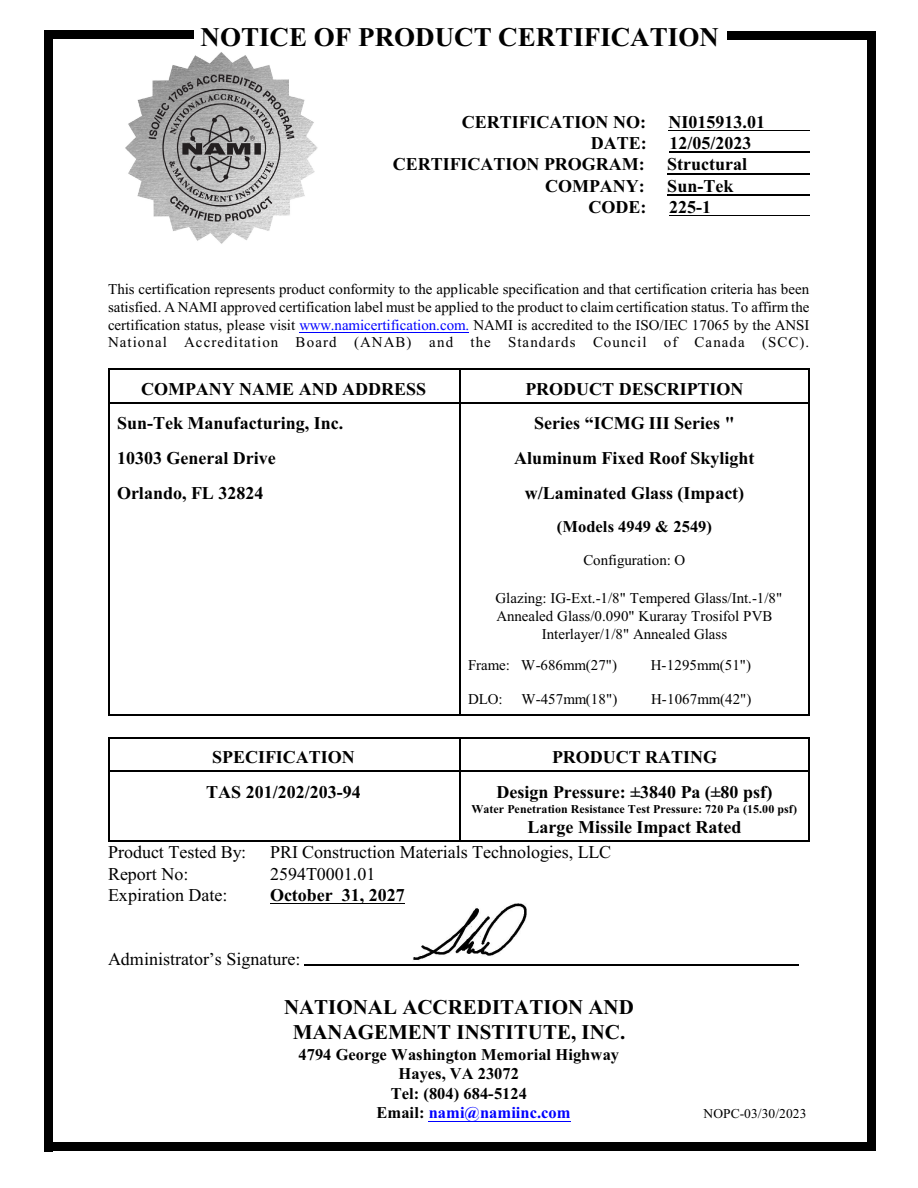
<style>
.page{position:relative;width:918px;height:1188px;background:#fff}
.page>*{position:absolute;margin:0;border:0;box-sizing:border-box;transform-origin:0 0}
.t1{font:700 27px "Times New Roman";color:#000}
.t2{font:700 21px/24.9px "Times New Roman";color:#000;text-align:center}
.t3{font:700 18px "Times New Roman";color:#000}
.t4{font:18px "Times New Roman";color:#000}
.t5{font:700 16.5px "Times New Roman";color:#000}
.t6{font:700 16.5px "Times New Roman";color:#00f}
.t7{font:15px/17.7px "Times New Roman";color:#000;text-align:justify}
.t8{font:13.5px "Times New Roman";letter-spacing:.005em;color:#000}
.t9{font:700 12px "Times New Roman";color:#000}
.s1{color:#00f}
.s2{color:#000}
</style>
<div class="page">
<hr style="left:108px;top:369px;width:351px;height:1px;background:#000">
<hr style="left:108px;top:370px;width:1px;height:33px;background:#000">
<hr style="left:108px;top:402px;width:351px;height:1px;background:#000">
<hr style="left:809px;top:369px;width:1px;height:34px;background:#000">
<hr style="left:459px;top:369px;width:351px;height:1px;background:#000">
<hr style="left:459px;top:370px;width:1px;height:33px;background:#000">
<hr style="left:459px;top:402px;width:349px;height:1px;background:#000">
<hr style="left:108px;top:403px;width:1px;height:35px;background:#000">
<hr style="left:809px;top:403px;width:1px;height:35px;background:#000">
<hr style="left:459px;top:403px;width:1px;height:35px;background:#000">
<hr style="left:108px;top:438px;width:1px;height:34px;background:#000">
<hr style="left:809px;top:438px;width:1px;height:34px;background:#000">
<hr style="left:459px;top:438px;width:1px;height:34px;background:#000">
<hr style="left:108px;top:472px;width:1px;height:35px;background:#000">
<hr style="left:809px;top:472px;width:1px;height:35px;background:#000">
<hr style="left:459px;top:472px;width:1px;height:35px;background:#000">
<hr style="left:108px;top:507px;width:1px;height:35px;background:#000">
<hr style="left:809px;top:507px;width:1px;height:35px;background:#000">
<hr style="left:459px;top:507px;width:1px;height:35px;background:#000">
<hr style="left:108px;top:542px;width:1px;height:34px;background:#000">
<hr style="left:809px;top:542px;width:1px;height:34px;background:#000">
<hr style="left:459px;top:542px;width:1px;height:34px;background:#000">
<hr style="left:108px;top:577px;width:1px;height:70px;background:#000">
<hr style="left:809px;top:577px;width:1px;height:70px;background:#000">
<hr style="left:459px;top:577px;width:1px;height:70px;background:#000">
<hr style="left:108px;top:647px;width:1px;height:34px;background:#000">
<hr style="left:809px;top:647px;width:1px;height:34px;background:#000">
<hr style="left:459px;top:647px;width:1px;height:34px;background:#000">
<hr style="left:108px;top:714px;width:351px;height:2px;background:#000">
<hr style="left:108px;top:681px;width:1px;height:33px;background:#000">
<hr style="left:809px;top:681px;width:1px;height:35px;background:#000">
<hr style="left:459px;top:714px;width:351px;height:2px;background:#000">
<hr style="left:459px;top:681px;width:1px;height:33px;background:#000">
<hr style="left:108px;top:737px;width:351px;height:1px;background:#000">
<hr style="left:108px;top:739px;width:1px;height:32px;background:#000">
<hr style="left:108px;top:770px;width:351px;height:1px;background:#000">
<hr style="left:809px;top:737px;width:1px;height:34px;background:#000">
<hr style="left:459px;top:737px;width:351px;height:1px;background:#000">
<hr style="left:459px;top:739px;width:1px;height:32px;background:#000">
<hr style="left:459px;top:770px;width:349px;height:1px;background:#000">
<hr style="left:108px;top:840px;width:351px;height:2px;background:#000">
<hr style="left:108px;top:772px;width:1px;height:68px;background:#000">
<hr style="left:809px;top:772px;width:1px;height:70px;background:#000">
<hr style="left:459px;top:840px;width:351px;height:2px;background:#000">
<hr style="left:459px;top:772px;width:1px;height:68px;background:#000">
<img style="left:125px;top:52px;width:193px;height:192px">
<hr style="left:669px;top:130px;width:141px;height:1px;background:#000">
<hr style="left:669px;top:152px;width:141px;height:1px;background:#000">
<hr style="left:667px;top:173px;width:143px;height:1px;background:#000">
<hr style="left:667px;top:194px;width:143px;height:1px;background:#000">
<hr style="left:669px;top:215px;width:141px;height:1px;background:#000">
<hr style="left:300px;top:332px;width:169px;height:1px;background:#00f">
<hr style="left:270px;top:904px;width:135px;height:1px;background:#000">
<hr style="left:429px;top:1121px;width:142px;height:1px;background:#00f">
<div style="left:867px;top:32px;width:8px;height:1119px;background:#000"></div>
<div style="left:728px;top:32px;width:147px;height:8px;background:#000"></div>
<div style="left:44px;top:31px;width:9px;height:1120px;background:#000"></div>
<div style="left:44px;top:30px;width:150px;height:9px;background:#000"></div>
<hr style="left:304px;top:964px;width:495px;height:2px;background:#000">
<div style="left:44px;top:1142px;width:831px;height:9px;background:#000"></div>
<img style="left:413px;top:903px;width:114px;height:57px">
<h1 class="t1" style="left:201px;top:28px;width:520px">NOTICE OF PRODUCT CERTIFICATION</h1>
<p class="t3" style="left:462px;top:116px;width:186px">CERTIFICATION NO:</p>
<p class="t3" style="left:669px;top:116px;width:98px">NI015913.01</p>
<p class="t3" style="left:591px;top:137px;width:57px">DATE:</p>
<p class="t3" style="left:669px;top:137px;width:84px">12/05/2023</p>
<p class="t3" style="left:393px;top:158px;width:254px">CERTIFICATION PROGRAM:</p>
<p class="t3" style="left:667px;top:158px;width:81px">Structural</p>
<p class="t3" style="left:545px;top:179px;width:101px">COMPANY:</p>
<p class="t3" style="left:667px;top:179px;width:68px">Sun-Tek</p>
<p class="t3" style="left:589px;top:201px;width:59px">CODE:</p>
<p class="t3" style="left:669px;top:201px;width:43px">225-1</p>
<p class="t7" style="left:108px;top:282px;width:703px">This certification represents product conformity to the applicable specification and that certification criteria has been satisfied. A NAMI approved certification label must be applied to the product to claim certification status. To affirm the certification status, please visit <span class="s1">www.namicertification.com.</span> NAMI is accredited to the ISO/IEC 17065 by the ANSI National Accreditation Board (ANAB) and the Standards Council of Canada (SCC).</p>
<p class="t3" style="left:141px;top:383px;width:287px">COMPANY NAME AND ADDRESS</p>
<p class="t3" style="left:525px;top:383px;width:220px">PRODUCT DESCRIPTION</p>
<p class="t3" style="left:117px;top:417px;width:228px">Sun-Tek Manufacturing, Inc.</p>
<p class="t3" style="left:534px;top:417px;width:202px">Series “ICMG III Series "</p>
<p class="t3" style="left:117px;top:452px;width:160px">10303 General Drive</p>
<p class="t3" style="left:514px;top:452px;width:242px">Aluminum Fixed Roof Skylight</p>
<p class="t3" style="left:117px;top:486px;width:148px">Orlando, FL 32824</p>
<p class="t3" style="left:525px;top:486px;width:221px">w/Laminated Glass (Impact)</p>
<p class="t5" style="left:557px;top:521px;width:157px">(Models 4949 &amp; 2549)</p>
<p class="t7" style="left:583px;top:552px;width:104px">Configuration: O</p>
<p class="t7" style="left:496px;top:590px;width:288px;text-align:center">Glazing: IG-Ext.-1/8" Tempered Glass/Int.-1/8"<br>Annealed Glass/0.090" Kuraray Trosifol PVB<br>Interlayer/1/8" Annealed Glass</p>
<p class="t7" style="left:468px;top:657px;width:151px">Frame: W-686mm(27")</p>
<p class="t7" style="left:651px;top:657px;width:102px">H-1295mm(51")</p>
<p class="t7" style="left:468px;top:692px;width:151px">DLO: W-457mm(18")</p>
<p class="t7" style="left:651px;top:692px;width:102px">H-1067mm(42")</p>
<p class="t3" style="left:212px;top:751px;width:144px">SPECIFICATION</p>
<p class="t3" style="left:552px;top:751px;width:167px">PRODUCT RATING</p>
<p class="t3" style="left:206px;top:786px;width:156px">TAS 201/202/203-94</p>
<p class="t3" style="left:497px;top:786px;width:277px">Design Pressure: ±3840 Pa (±80 psf)</p>
<p class="t9" style="left:472px;top:805px;width:327px">Water Penetration Resistance Test Pressure: 720 Pa (15.00 psf)</p>
<p class="t3" style="left:528px;top:821px;width:216px">Large Missile Impact Rated</p>
<p class="t4" style="left:108px;top:846px;width:140px">Product Tested By:</p>
<p class="t4" style="left:270px;top:846px;width:343px">PRI Construction Materials Technologies, LLC</p>
<p class="t4" style="left:108px;top:867px;width:82px">Report No:</p>
<p class="t4" style="left:270px;top:867px;width:107px">2594T0001.01</p>
<p class="t4" style="left:108px;top:889px;width:121px">Expiration Date:</p>
<p class="t3" style="left:270px;top:889px;width:136px">October 31, 2027</p>
<p class="t4" style="left:108px;top:953px;width:194px">Administrator’s Signature:</p>
<h2 class="t2" style="left:284px;top:997px;width:351px">NATIONAL ACCREDITATION AND<br>MANAGEMENT INSTITUTE, INC.</h2>
<p class="t5" style="left:299px;top:1048px;width:322px">4794 George Washington Memorial Highway</p>
<p class="t5" style="left:399px;top:1068px;width:122px">Hayes, VA 23072</p>
<p class="t5" style="left:391px;top:1087px;width:138px">Tel: (804) 684-5124</p>
<p class="t6" style="left:377px;top:1107px;width:195px"><span class="s2">Email:</span> nami@namiinc.com</p>
<p class="t8" style="left:704px;top:1109px;width:104px">NOPC-03/30/2023</p>
</div>
